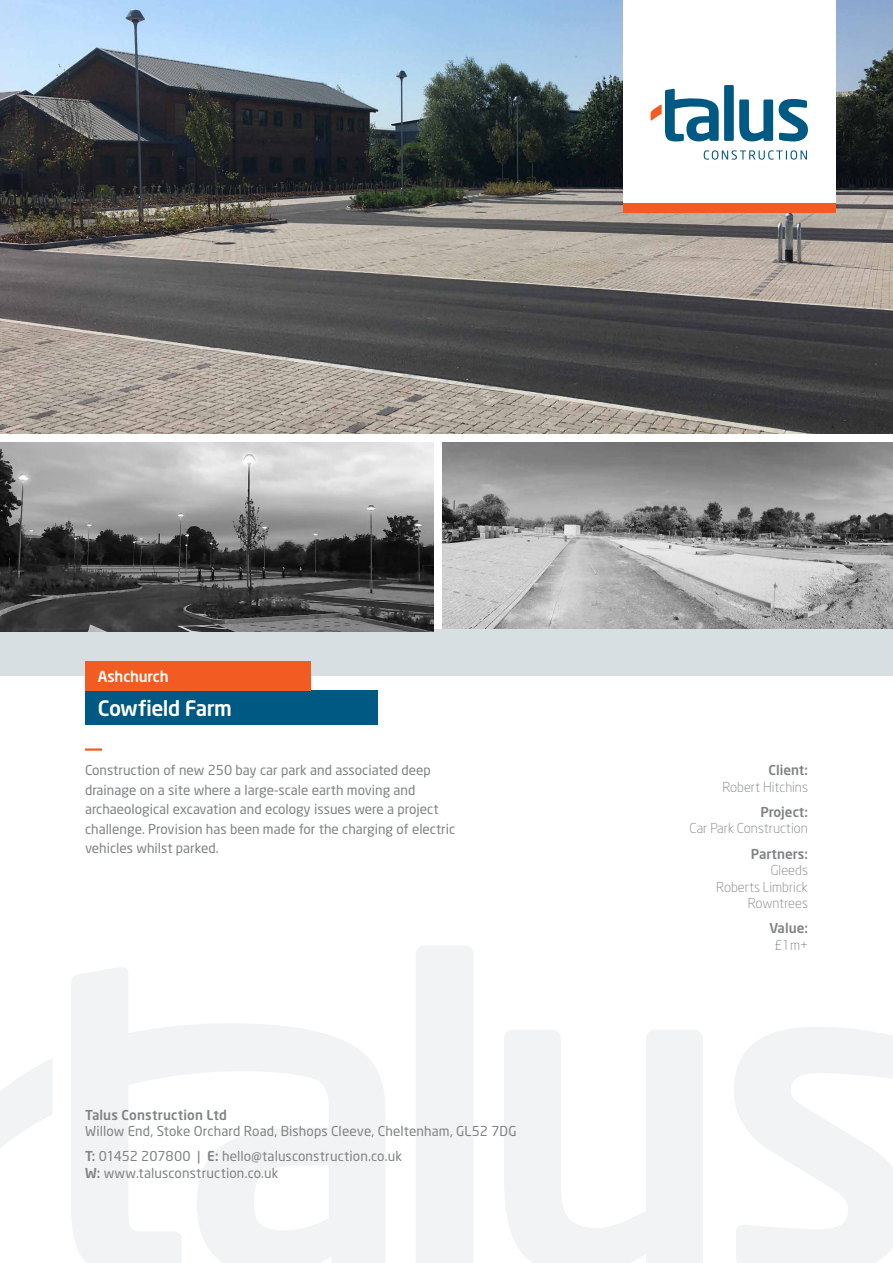
<style>
.page{position:relative;width:893px;height:1263px;background:#fff}
.page>*{position:absolute;margin:0;border:0;box-sizing:border-box;transform-origin:0 0}
.t1{font:500 21px "Neo Sans";letter-spacing:-.025em;color:#fff}
.t2{font:500 15px "Neo Sans";letter-spacing:-.015em;color:#fff}
.t3{font:13.5px/19.5px "Neo Sans";color:#808285}
.t4{font:300 13.5px/16.5px "Neo Sans";color:#808285;text-align:right}
.t5{font:500 13.5px/16.5px "Neo Sans";color:#808285;text-align:center}
.s1{font-weight:500}
.s2{font-weight:300}
</style>
<div class="page">
<img style="left:442px;top:442px;width:451px;height:187px">
<div style="left:416px;top:946px;width:57px;height:317px;background:#f2f3f4"></div>
<svg style="left:504px;top:1030px;width:199px;height:233px;fill:#f2f3f4"></svg>
<svg style="left:734px;top:1027px;width:159px;height:236px"></svg>
<svg style="left:71px;top:967px;width:314px;height:296px;fill:#f2f3f4"></svg>
<svg style="left:0;top:1059px;width:53px;height:89px"></svg>
<div style="left:0;top:629px;width:893px;height:47px;background:#d7dfe3"></div>
<img style="left:0;top:0;width:893px;height:434px">
<div style="left:85px;top:691px;width:292px;height:34px;background:#005982"></div>
<div style="left:85px;top:661px;width:225px;height:30px;background:#f25b21"></div>
<div style="left:623px;top:0;width:213px;height:213px;background:#fff"></div>
<div style="left:623px;top:203px;width:213px;height:10px;background:#f25b21"></div>
<div style="left:724px;top:85px;width:10px;height:56px;background:#005982"></div>
<svg style="left:739px;top:99px;width:34px;height:42px"></svg>
<svg style="left:779px;top:99px;width:29px;height:42px"></svg>
<svg style="left:651px;top:89px;width:68px;height:52px"></svg>
<svg style="left:704px;top:150px;width:103px;height:10px"></svg>
<hr style="left:85px;top:748px;width:17px;height:3px;background:#f25b21">
<img style="left:0;top:442px;width:434px;height:189px">
<p class="t2" style="left:98px;top:667px;width:72px">Ashchurch</p>
<p class="t1" style="left:98px;top:695px;width:136px">Cowfield Farm</p>
<p class="t3" style="left:85px;top:760px;width:372px">Construction of new 250 bay car park and associated deep drainage on a site where a large-scale earth moving and archaeological excavation and ecology issues were a project challenge. Provision has been made for the charging of electric vehicles whilst parked.</p>
<p class="t4" style="left:722px;top:762px;width:87px"><span class="s1">Client:<br></span>Robert Hitchins</p>
<p class="t4" style="left:689px;top:804px;width:120px"><span class="s1">Project:<br></span>Car Park Construction</p>
<p class="t4" style="left:716px;top:845px;width:93px"><span class="s1">Partners:<br></span>Gleeds<br>Roberts Limbrick<br>Rowntrees</p>
<p class="t5" style="left:769px;top:919px;width:40px">Value: <span class="s2">£1m+</span></p>
<p class="t3" style="left:85px;top:1106px;width:433px;line-height:16.5px"><span class="s1">Talus Construction Ltd<br></span>Willow End, Stoke Orchard Road, Bishops Cleeve, Cheltenham, GL52 7DG</p>
<p class="t3" style="left:85px;top:1148px;width:319px;line-height:16.5px"><span class="s1">T:</span> 01452 207800 | <span class="s1">E:</span> hello@talusconstruction.co.uk<br><span class="s1">W:</span> www.talusconstruction.co.uk</p>
</div>
